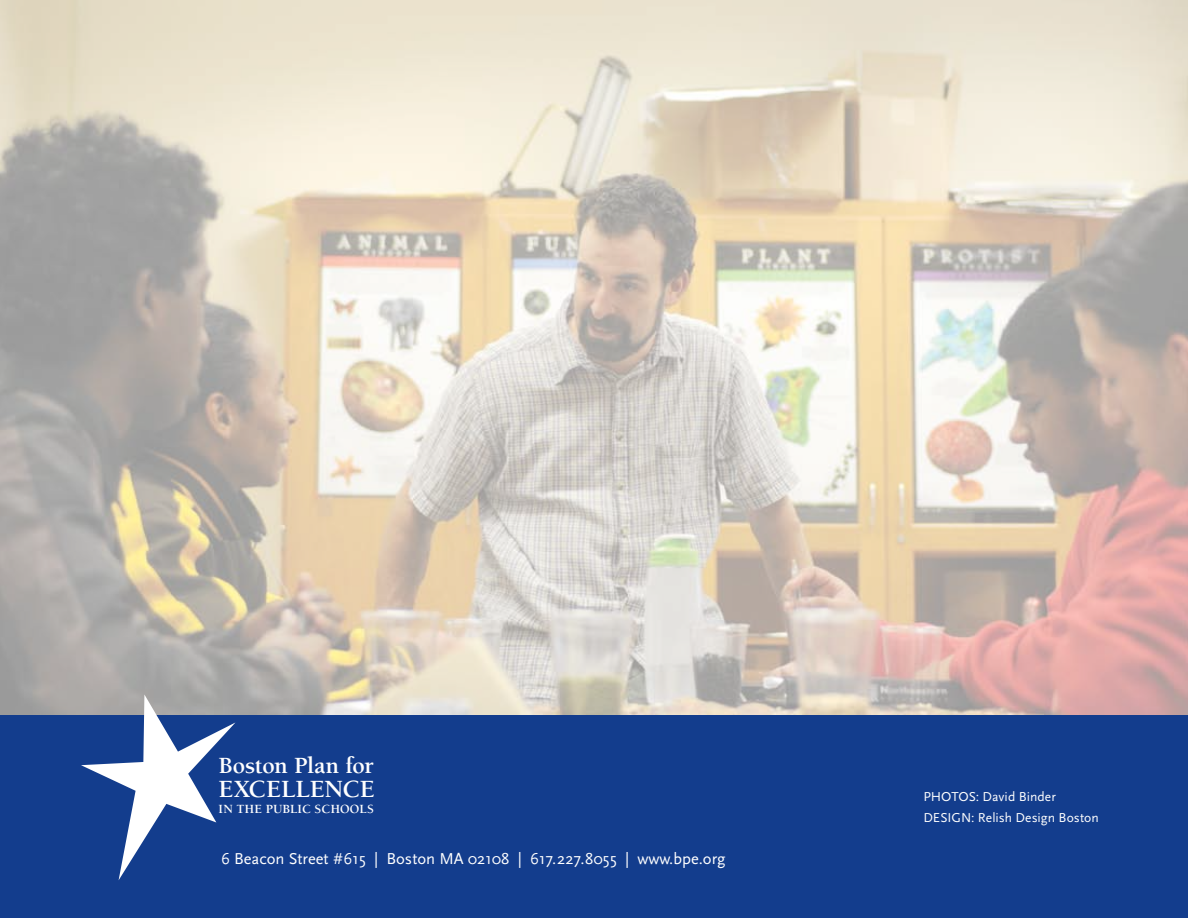
<style>
.page{position:relative;width:1188px;height:918px;background:#fff}
.page>*{position:absolute;margin:0;border:0;box-sizing:border-box;transform-origin:0 0}
.t1{font:700 25.35px "Berkeley";letter-spacing:-.01em;color:#fff}
.t2{font:700 23.85px "Berkeley";letter-spacing:-.01em;color:#fff}
.t3{font:16.5px "Scala Sans OT";color:#fff}
.t4{font:13.5px/21px "Scala Sans OT";color:#fff}
.t5{font:700 12.9px "Berkeley";letter-spacing:.015em;color:#fff}
</style>
<div class="page">
<img style="left:0;top:0;width:1188px;height:716px">
<div style="left:0;top:716px;width:1188px;height:202px;background:#133d8d"></div>
<svg style="left:81px;top:694px;width:154px;height:186px"></svg>
<h2 class="t2" style="left:219px;top:753px;width:156px">Boston Plan for</h2>
<h1 class="t1" style="left:219px;top:775px;width:158px">EXCELLENCE</h1>
<p class="t5" style="left:219px;top:803px;width:157px">IN THE PUBLIC SCHOOLS</p>
<p class="t3" style="left:221px;top:849px;width:506px">6 Beacon Street #615 | Boston MA 02108 | 617.227.8055 | www.bpe.org</p>
<p class="t4" style="left:923px;top:786px;width:134px">photos: David Binder<br>DESIGN</p>
<p class="t4" style="left:971px;top:807px;width:129px">: Relish Design Boston</p>
</div>
